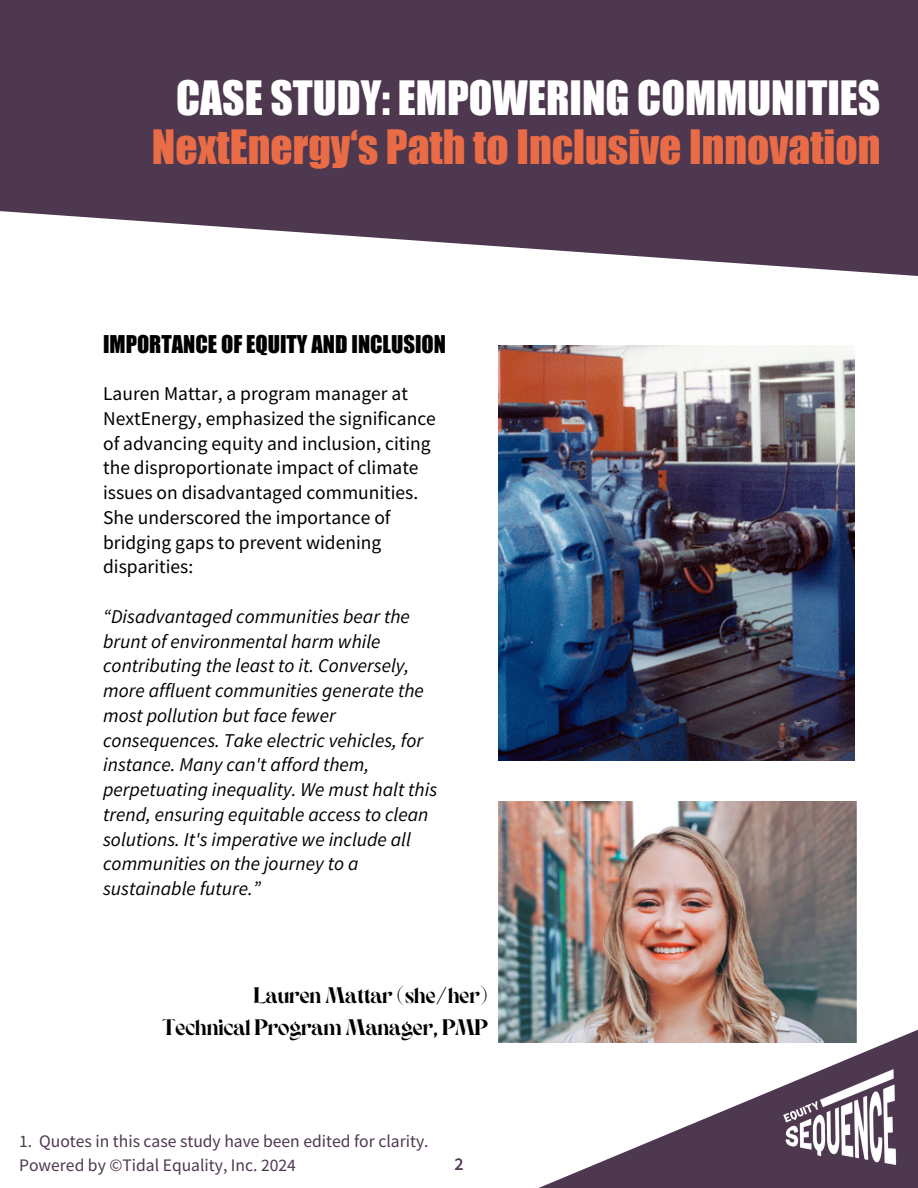
<style>
.page{position:relative;width:918px;height:1188px;background:#fff}
.page>*{position:absolute;margin:0;border:0;box-sizing:border-box;transform-origin:0 0}
.t1{font:43.5px/49.5px "Impact";color:#ea6c46;text-align:center}
.t2{font:500 22.5px/31.5px "Sonder";color:#000;text-align:right}
.t3{font:22.5px "Impact";color:#000}
.t4{font:italic 19.5px/24.8px "Source Sans Pro";color:#000}
.t5{font:19.5px/24.8px "Source Sans Pro";color:#000}
.t6{font:600 18px "Source Sans Pro";color:#4d384f}
.t7{font:17.55px "Source Sans Pro";color:#4d384f}
.s1{color:#fff}
</style>
<div class="page">
<svg style="left:539px;top:851px;width:379px;height:337px"></svg>
<img style="left:778px;top:1066px;width:122px;height:101px">
<svg style="left:0;top:0;width:918px;height:276px;background:#624f63"></svg>
<img style="left:498px;top:802px;width:358px;height:241px">
<img style="left:498px;top:345px;width:357px;height:415px">
<h3 class="t1" style="left:152px;top:73px;width:730px"><span class="s1">CASE STUDY: EMPOWERING COMMUNITIES<br></span>NextEnergy‘s Path to Inclusive Innovation</h3>
<p class="t3" style="left:103px;top:330px;width:344px">IMPORTANCE OF EQUITY AND INCLUSION</p>
<h1 class="t5" style="left:103px;top:381px;width:334px">Lauren Mattar, a program manager at NextEnergy, emphasized the significance of advancing equity and inclusion, citing the disproportionate impact of climate issues on disadvantaged communities.<br>She underscored the importance of bridging gaps to prevent widening disparities:</h1>
<h2 class="t4" style="left:103px;top:604px;width:336px">“Disadvantaged communities bear the brunt of environmental harm while contributing the least to it. Conversely, more affluent communities generate the most pollution but face fewer consequences. Take electric vehicles, for instance. Many can't afford them, perpetuating inequality. We must halt this trend, ensuring equitable access to clean solutions. It's imperative we include all communities on the journey to a sustainable future.”</h2>
<p class="t2" style="left:163px;top:981px;width:327px">Lauren Mattar (she/her)<br>Technical Program Manager, PMP</p>
<p class="t7" style="left:19px;top:1130px;width:411px">1. Quotes in this case study have been edited for clarity.</p>
<p class="t7" style="left:19px;top:1153px;width:278px">Powered by ©Tidal Equality, Inc. 2024</p>
<p class="t6" style="left:454px;top:1152px;width:11px">2</p>
</div>
